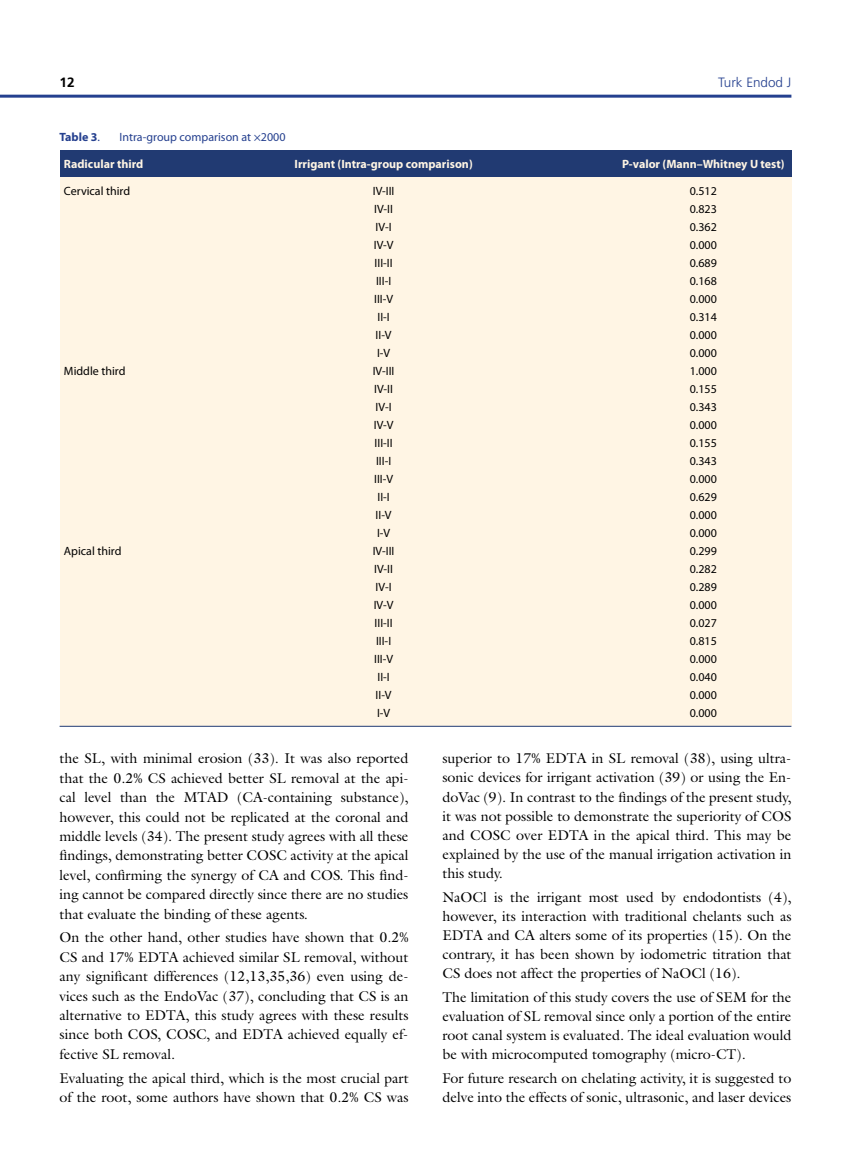
<style>
.page{position:relative;width:851px;height:1170px;background:#fff}
.page>*{position:absolute;margin:0;border:0;box-sizing:border-box;transform-origin:0 0}
.t1{font:14.25px/19.4px "Galliard Normal Tr";color:#000;text-align:justify}
.t2{font:13.5px "Frutiger Light Nr Tr";color:#25408f}
.t3{font:13.5px "Frutiger Bold Tr";color:#000}
.t4{font:12px "Myriad Pro";color:#000}
.t5{font:700 12px "Myriad Pro";color:#fff5e4}
.t6{font:12px "Myriad Pro";color:#25408f}
.t7{font:700 12px "Myriad Pro";color:#25408f}
.s1{font-weight:400}
</style>
<div class="page">
<hr style="left:0;top:95px;width:791px;height:3px;background:#25408f">
<div style="left:60px;top:151px;width:731px;height:575px;background:#fff5e4"></div>
<hr style="left:60px;top:725px;width:731px;height:1px;background:#213a72">
<div style="left:60px;top:151px;width:731px;height:26px;background:#213a72"></div>
<p class="t3" style="left:60px;top:74px;width:17px">12</p>
<p class="t2" style="left:718px;top:74px;width:75px">Turk Endod J</p>
<p class="t7" style="left:59px;top:129px;width:42px">Table 3<span class="s1">.</span></p>
<p class="t6" style="left:119px;top:129px;width:167px">Intra-group comparison at ×2000</p>
<p class="t5" style="left:64px;top:156px;width:81px">Radicular third</p>
<p class="t5" style="left:294px;top:156px;width:180px">Irrigant (Intra-group comparison)</p>
<p class="t5" style="left:622px;top:156px;width:164px">P-valor (Mann–Whitney U test)</p>
<p class="t4" style="left:64px;top:183px;width:68px">Cervical third</p>
<p class="t4" style="left:373px;top:183px;width:23px">IV-III</p>
<p class="t4" style="left:689px;top:183px;width:29px">0.512</p>
<p class="t4" style="left:374px;top:201px;width:20px">IV-II</p>
<p class="t4" style="left:689px;top:201px;width:29px">0.823</p>
<p class="t4" style="left:375px;top:219px;width:17px">IV-I</p>
<p class="t4" style="left:689px;top:219px;width:29px">0.362</p>
<p class="t4" style="left:374px;top:237px;width:21px">IV-V</p>
<p class="t4" style="left:689px;top:237px;width:29px">0.000</p>
<p class="t4" style="left:374px;top:255px;width:20px">III-II</p>
<p class="t4" style="left:689px;top:255px;width:29px">0.689</p>
<p class="t4" style="left:376px;top:273px;width:17px">III-I</p>
<p class="t4" style="left:689px;top:273px;width:29px">0.168</p>
<p class="t4" style="left:374px;top:291px;width:20px">III-V</p>
<p class="t4" style="left:689px;top:291px;width:29px">0.000</p>
<p class="t4" style="left:377px;top:309px;width:14px">II-I</p>
<p class="t4" style="left:689px;top:309px;width:29px">0.314</p>
<p class="t4" style="left:375px;top:327px;width:17px">II-V</p>
<p class="t4" style="left:689px;top:327px;width:29px">0.000</p>
<p class="t4" style="left:377px;top:345px;width:15px">I-V</p>
<p class="t4" style="left:689px;top:345px;width:29px">0.000</p>
<p class="t4" style="left:64px;top:363px;width:63px">Middle third</p>
<p class="t4" style="left:373px;top:363px;width:23px">IV-III</p>
<p class="t4" style="left:689px;top:363px;width:29px">1.000</p>
<p class="t4" style="left:374px;top:381px;width:20px">IV-II</p>
<p class="t4" style="left:689px;top:381px;width:29px">0.155</p>
<p class="t4" style="left:375px;top:399px;width:17px">IV-I</p>
<p class="t4" style="left:689px;top:399px;width:29px">0.343</p>
<p class="t4" style="left:374px;top:417px;width:21px">IV-V</p>
<p class="t4" style="left:689px;top:417px;width:29px">0.000</p>
<p class="t4" style="left:374px;top:435px;width:20px">III-II</p>
<p class="t4" style="left:689px;top:435px;width:29px">0.155</p>
<p class="t4" style="left:376px;top:453px;width:17px">III-I</p>
<p class="t4" style="left:689px;top:453px;width:29px">0.343</p>
<p class="t4" style="left:374px;top:471px;width:20px">III-V</p>
<p class="t4" style="left:689px;top:471px;width:29px">0.000</p>
<p class="t4" style="left:377px;top:489px;width:14px">II-I</p>
<p class="t4" style="left:689px;top:489px;width:29px">0.629</p>
<p class="t4" style="left:375px;top:507px;width:17px">II-V</p>
<p class="t4" style="left:689px;top:507px;width:29px">0.000</p>
<p class="t4" style="left:377px;top:525px;width:15px">I-V</p>
<p class="t4" style="left:689px;top:525px;width:29px">0.000</p>
<p class="t4" style="left:64px;top:543px;width:59px">Apical third</p>
<p class="t4" style="left:373px;top:543px;width:23px">IV-III</p>
<p class="t4" style="left:689px;top:543px;width:29px">0.299</p>
<p class="t4" style="left:374px;top:561px;width:20px">IV-II</p>
<p class="t4" style="left:689px;top:561px;width:29px">0.282</p>
<p class="t4" style="left:375px;top:579px;width:17px">IV-I</p>
<p class="t4" style="left:689px;top:579px;width:29px">0.289</p>
<p class="t4" style="left:374px;top:597px;width:21px">IV-V</p>
<p class="t4" style="left:689px;top:597px;width:29px">0.000</p>
<p class="t4" style="left:374px;top:615px;width:20px">III-II</p>
<p class="t4" style="left:689px;top:615px;width:29px">0.027</p>
<p class="t4" style="left:376px;top:633px;width:17px">III-I</p>
<p class="t4" style="left:689px;top:633px;width:29px">0.815</p>
<p class="t4" style="left:374px;top:651px;width:20px">III-V</p>
<p class="t4" style="left:689px;top:651px;width:29px">0.000</p>
<p class="t4" style="left:377px;top:669px;width:14px">II-I</p>
<p class="t4" style="left:689px;top:669px;width:29px">0.040</p>
<p class="t4" style="left:375px;top:687px;width:17px">II-V</p>
<p class="t4" style="left:689px;top:687px;width:29px">0.000</p>
<p class="t4" style="left:377px;top:705px;width:15px">I-V</p>
<p class="t4" style="left:689px;top:705px;width:29px">0.000</p>
<p class="t1" style="left:60px;top:748px;width:350px">the SL, with minimal erosion (33). It was also reported that the 0.2% CS achieved better SL removal at the api&shy;cal level than the MTAD (CA-containing substance), however, this could not be replicated at the coronal and middle levels (34). The present study agrees with all these findings, demonstrating better COSC activity at the apical level, confirming the synergy of CA and COS. This find&shy;ing cannot be compared directly since there are no studies that evaluate the binding of these agents.</p>
<p class="t1" style="left:60px;top:927px;width:350px">On the other hand, other studies have shown that 0.2% CS and 17% EDTA achieved similar SL removal, without any significant differences (12,13,35,36) even using de&shy;vices such as the EndoVac (37), concluding that CS is an alternative to EDTA, this study agrees with these results since both COS, COSC, and EDTA achieved equally ef&shy;fective SL removal.</p>
<p class="t1" style="left:60px;top:1067px;width:350px">Evaluating the apical third, which is the most crucial part of the root, some authors have shown that 0.2% CS was</p>
<p class="t1" style="left:442px;top:748px;width:350px">superior to 17% EDTA in SL removal (38), using ultra&shy;sonic devices for irrigant activation (39) or using the En&shy;doVac (9). In contrast to the findings of the present study, it was not possible to demonstrate the superiority of COS and COSC over EDTA in the apical third. This may be explained by the use of the manual irrigation activation in this study.</p>
<p class="t1" style="left:442px;top:886px;width:350px">NaOCl is the irrigant most used by endodontists (4), however, its interaction with traditional chelants such as EDTA and CA alters some of its properties (15). On the contrary, it has been shown by iodometric titration that CS does not affect the properties of NaOCl (16).</p>
<p class="t1" style="left:442px;top:986px;width:350px">The limitation of this study covers the use of SEM for the evaluation of SL removal since only a portion of the entire root canal system is evaluated. The ideal evaluation would be with microcomputed tomography (micro-CT).</p>
<p class="t1" style="left:442px;top:1067px;width:350px">For future research on chelating activity, it is suggested to delve into the effects of sonic, ultrasonic, and laser devices</p>
</div>
